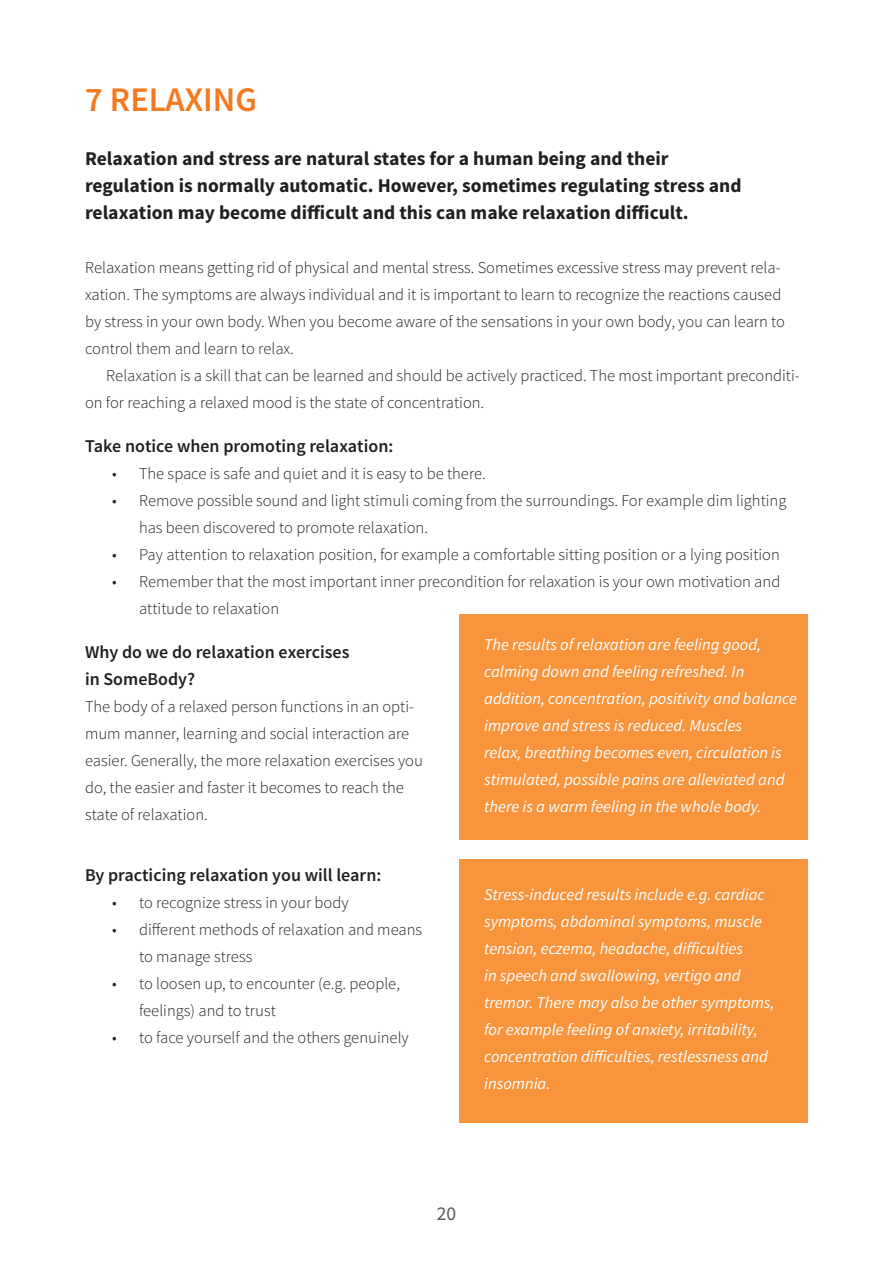
<style>
.page{position:relative;width:893px;height:1263px;background:#fff}
.page>*{position:absolute;margin:0;border:0;box-sizing:border-box;transform-origin:0 0}
.RAPORTTI_Pääotsikko{font:600 34.5px "Source Sans Pro";color:#f47921}
.ingressi{font:700 19.5px/27px "Source Sans Pro";color:#231f20}
.t1{font:19.5px "Source Sans Pro";color:#57585a}
.RAPORTTI_väliotsikko{font:600 18px/27px "Source Sans Pro";color:#231f20}
.leipis_ei_sis_ei_alk{font:300 16.5px/27px "Source Sans Pro";color:#231f20}
.nosto{font:italic 16.5px/27px "Source Sans Pro";color:#fff}
.RAPORTTI_Leipäteksti{font:300 16.5px/27px "Source Sans Pro";color:#231f20}
.leipis_ei_väliä{font:300 16.5px/27px "Source Sans Pro";color:#231f20}
</style>
<div class="page">
<div style="left:459px;top:859px;width:349px;height:264px;background:#f7943c"></div>
<div style="left:459px;top:614px;width:349px;height:225px;background:#f7943c"></div>
<p class="RAPORTTI_Pääotsikko" style="left:85px;top:78px;width:173px">7 RELAXING</p>
<p class="ingressi" style="left:85px;top:146px;width:658px">Relaxation and stress are natural states for a human being and their regulation is normally automatic. However, sometimes regulating stress and relaxation may become difficult and this can make relaxation difficult.</p>
<p class="leipis_ei_sis_ei_alk" style="left:85px;top:254px;width:701px">Relaxation means getting rid of physical and mental stress. Sometimes excessive stress may prevent rela&shy;xation. The symptoms are always individual and it is important to learn to recognize the reactions caused by stress in your own body. When you become aware of the sensations in your own body, you can learn to control them and learn to relax.</p>
<p class="leipis_ei_väliä" style="left:85px;top:362px;width:716px;text-indent:21px">Relaxation is a skill that can be learned and should be actively practiced. The most important preconditi&shy;on for reaching a relaxed mood is the state of concentration.</p>
<p class="RAPORTTI_väliotsikko" style="left:85px;top:433px;width:310px">Take notice when promoting relaxation:</p>
<p class="leipis_ei_sis_ei_alk" style="left:112px;top:460px;width:375px">• The space is safe and quiet and it is easy to be there.</p>
<p class="leipis_ei_sis_ei_alk" style="left:139px;top:487px;width:649px;text-indent:-27px">• Remove possible sound and light stimuli coming from the surroundings. For example dim lighting has been discovered to promote relaxation.</p>
<p class="leipis_ei_sis_ei_alk" style="left:112px;top:541px;width:669px">• Pay attention to relaxation position, for example a comfortable sitting position or a lying position</p>
<p class="leipis_ei_sis_ei_alk" style="left:139px;top:568px;width:643px;text-indent:-27px">• Remember that the most important inner precondition for relaxation is your own motivation and attitude to relaxation</p>
<p class="RAPORTTI_väliotsikko" style="left:85px;top:639px;width:266px">Why do we do relaxation exercises in SomeBody?</p>
<p class="RAPORTTI_Leipäteksti" style="left:85px;top:693px;width:339px">The body of a relaxed person functions in an opti&shy;mum manner, learning and social interaction are easier. Generally, the more relaxation exercises you do, the easier and faster it becomes to reach the state of relaxation.</p>
<p class="nosto" style="left:484px;top:631px;width:315px">The results of relaxation are feeling good, calming down and feeling refreshed. In addition, concentration, positivity and balance improve and stress is reduced. Muscles<br>relax, breathing becomes even, circulation is stimulated, possible pains are alleviated and there is a warm feeling in the whole body.</p>
<p class="RAPORTTI_väliotsikko" style="left:85px;top:862px;width:298px">By practicing relaxation you will learn:</p>
<p class="leipis_ei_sis_ei_alk" style="left:112px;top:889px;width:238px">• to recognize stress in your body</p>
<p class="leipis_ei_sis_ei_alk" style="left:139px;top:916px;width:285px;text-indent:-27px">• different methods of relaxation and means to manage stress</p>
<p class="leipis_ei_sis_ei_alk" style="left:139px;top:970px;width:262px;text-indent:-27px">• to loosen up, to encounter (e.g. people, feelings) and to trust</p>
<p class="leipis_ei_sis_ei_alk" style="left:112px;top:1024px;width:298px">• to face yourself and the others genuinely</p>
<p class="nosto" style="left:484px;top:881px;width:292px">Stress-induced results include e.g. cardiac symptoms, abdominal symptoms, muscle tension, eczema, headache, difficulties<br>in speech and swallowing, vertigo and tremor. There may also be other symptoms, for example feeling of anxiety, irritability, concentration difficulties, restlessness and insomnia.</p>
<p class="t1" style="left:437px;top:1202px;width:21px">20</p>
</div>
